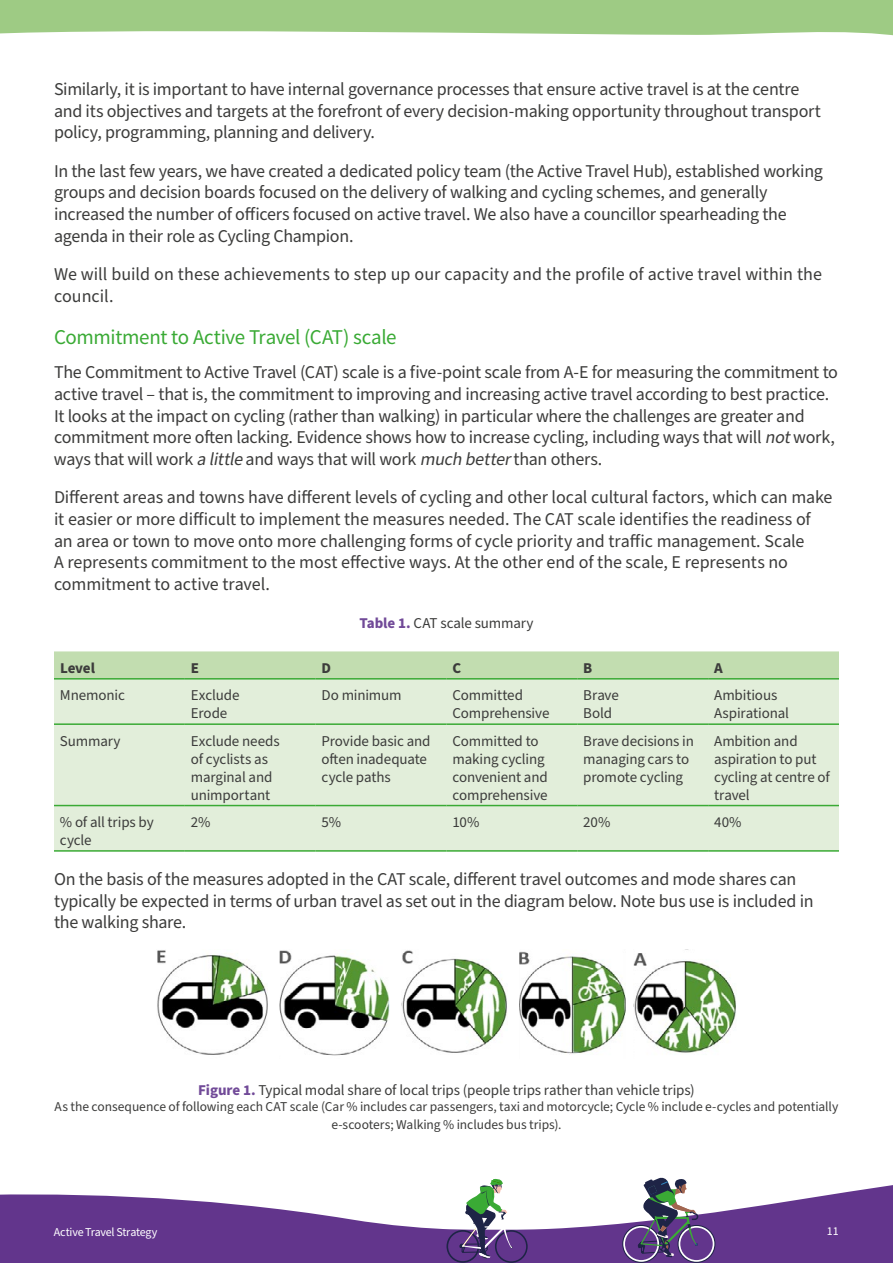
<style>
.page{position:relative;width:893px;height:1263px;background:#fff}
.page>*{position:absolute;margin:0;border:0;box-sizing:border-box;transform-origin:0 0}
.t1{font:21px "Source Sans Variable";letter-spacing:-.02em;color:#3aaa35}
.body_text{font:18px/21.6px "Source Sans Pro";letter-spacing:-.015em;color:#3c3c3b}
.body_text-2{font:18px/21.6px "Source Sans Pro";letter-spacing:.005em;color:#3c3c3b}
.body_text-3{font:15px/18px "Source Sans Pro";letter-spacing:-.01em;color:#3c3c3b}
.body_text-4{font:700 15px "Source Sans Pro";letter-spacing:-.01em;color:#3c3c3b}
.body_text-5{font:13.5px/18px "Source Sans Pro";letter-spacing:-.005em;color:#3c3c3b;text-align:center}
.t2{font:12px "Source Sans Pro";letter-spacing:-.015em;color:#fff}
.s1{font-style:italic}
.s2{font-weight:700;color:#714a98}
</style>
<div class="page">
<svg style="left:0;top:4px;width:893px;height:32px;background:#a7d090"></svg>
<svg style="left:0;top:1177px;width:893px;height:86px;fill:#62358c"></svg>
<svg style="left:446px;top:1179px;width:82px;height:84px"></svg>
<svg style="left:622px;top:1178px;width:93px;height:85px"></svg>
<div style="left:54px;top:651px;width:785px;height:27px;background:#c2ddb0"></div>
<div style="left:54px;top:679px;width:785px;height:171px;background:#e2eeda"></div>
<hr style="left:54px;top:678px;width:131px;height:1px;background:#3aaa35">
<hr style="left:185px;top:678px;width:131px;height:1px;background:#3aaa35">
<hr style="left:316px;top:678px;width:130px;height:1px;background:#3aaa35">
<hr style="left:446px;top:678px;width:131px;height:1px;background:#3aaa35">
<hr style="left:577px;top:678px;width:131px;height:1px;background:#3aaa35">
<hr style="left:708px;top:678px;width:131px;height:1px;background:#3aaa35">
<hr style="left:54px;top:723px;width:131px;height:2px;background:#3aaa35">
<hr style="left:185px;top:723px;width:131px;height:2px;background:#3aaa35">
<hr style="left:316px;top:723px;width:130px;height:2px;background:#3aaa35">
<hr style="left:446px;top:723px;width:131px;height:2px;background:#3aaa35">
<hr style="left:577px;top:723px;width:131px;height:2px;background:#3aaa35">
<hr style="left:708px;top:723px;width:131px;height:2px;background:#3aaa35">
<hr style="left:54px;top:805px;width:131px;height:1px;background:#3aaa35">
<hr style="left:185px;top:805px;width:131px;height:1px;background:#3aaa35">
<hr style="left:316px;top:805px;width:130px;height:1px;background:#3aaa35">
<hr style="left:446px;top:805px;width:131px;height:1px;background:#3aaa35">
<hr style="left:577px;top:805px;width:131px;height:1px;background:#3aaa35">
<hr style="left:708px;top:805px;width:131px;height:1px;background:#3aaa35">
<hr style="left:54px;top:850px;width:131px;height:2px;background:#3aaa35">
<hr style="left:185px;top:850px;width:131px;height:2px;background:#3aaa35">
<hr style="left:316px;top:850px;width:130px;height:2px;background:#3aaa35">
<hr style="left:446px;top:850px;width:131px;height:2px;background:#3aaa35">
<hr style="left:577px;top:850px;width:131px;height:2px;background:#3aaa35">
<hr style="left:708px;top:850px;width:131px;height:2px;background:#3aaa35">
<img style="left:157px;top:949px;width:579px;height:107px">
<div style="left:269px;top:949px;width:10px;height:123px;background:#fff"></div>
<div style="left:390px;top:949px;width:11px;height:123px;background:#fff"></div>
<div style="left:509px;top:949px;width:10px;height:123px;background:#fff"></div>
<div style="left:626px;top:949px;width:6px;height:123px;background:#fff"></div>
<p class="body_text" style="left:54px;top:79px;width:768px">Similarly, it is important to have internal governance processes that ensure active travel is at the centre and its objectives and targets at the forefront of every decision-making opportunity throughout transport policy, programming, planning and delivery.</p>
<p class="body_text" style="left:54px;top:161px;width:770px">In the last few years, we have created a dedicated policy team (the Active Travel Hub), established working groups and decision boards focused on the delivery of walking and cycling schemes, and generally increased the number of officers focused on active travel. We also have a councillor spearheading the agenda in their role as Cycling Champion.</p>
<p class="body_text-2" style="left:54px;top:264px;width:770px">We will build on these achievements to step up our capacity and the profile of active travel within the council.</p>
<h3 class="t1" style="left:54px;top:324px;width:344px">Commitment to Active Travel (CAT) scale</h3>
<p class="body_text" style="left:54px;top:362px;width:785px">The Commitment to Active Travel (CAT) scale is a five-point scale from A-E for measuring the commitment to active travel – that is, the commitment to improving and increasing active travel according to best practice.<br>It looks at the impact on cycling (rather than walking) in particular where the challenges are greater and commitment more often lacking. Evidence shows how to increase cycling, including ways that will <span class="s1">not</span>work, ways that will work <span class="s1">a little</span> and ways that will work <span class="s1">much better</span>than others.</p>
<p class="body_text" style="left:54px;top:487px;width:780px">Different areas and towns have different levels of cycling and other local cultural factors, which can make it easier or more difficult to implement the measures needed. The CAT scale identifies the readiness of an area or town to move onto more challenging forms of cycle priority and traffic management. Scale<br>A represents commitment to the most effective ways. At the other end of the scale, E represents no commitment to active travel.</p>
<p class="body_text-3" style="left:359px;top:615px;width:176px"><span class="s2">Table 1.</span> CAT scale summary</p>
<p class="body_text-4" style="left:60px;top:658px;width:37px">Level</p>
<p class="body_text-4" style="left:191px;top:658px;width:10px">E</p>
<p class="body_text-4" style="left:322px;top:658px;width:11px">D</p>
<p class="body_text-4" style="left:452px;top:658px;width:10px">C</p>
<p class="body_text-4" style="left:583px;top:658px;width:11px">B</p>
<p class="body_text-4" style="left:714px;top:658px;width:10px">A</p>
<p class="body_text-3" style="left:60px;top:687px;width:67px">Mnemonic</p>
<p class="body_text-3" style="left:191px;top:687px;width:50px">Exclude<br>Erode</p>
<p class="body_text-3" style="left:322px;top:687px;width:82px">Do minimum</p>
<p class="body_text-3" style="left:452px;top:687px;width:99px">Committed<br>Comprehensive</p>
<p class="body_text-3" style="left:583px;top:687px;width:37px">Brave<br>Bold</p>
<p class="body_text-3" style="left:714px;top:687px;width:76px">Ambitious<br>Aspirational</p>
<p class="body_text-3" style="left:60px;top:732px;width:62px">Summary</p>
<p class="body_text-3" style="left:191px;top:732px;width:90px">Exclude needs of cyclists as marginal and unimportant</p>
<p class="body_text-3" style="left:322px;top:732px;width:110px">Provide basic and often inadequate cycle paths</p>
<p class="body_text-3" style="left:452px;top:732px;width:97px">Committed to making cycling convenient and comprehensive</p>
<p class="body_text-3" style="left:583px;top:732px;width:112px">Brave decisions in managing cars to promote cycling</p>
<p class="body_text-3" style="left:714px;top:732px;width:117px">Ambition and aspiration to put cycling at centre of travel</p>
<p class="body_text-3" style="left:60px;top:813px;width:95px">% of all trips by cycle</p>
<p class="body_text-3" style="left:191px;top:813px;width:21px">2%</p>
<p class="body_text-3" style="left:322px;top:813px;width:21px">5%</p>
<p class="body_text-3" style="left:452px;top:813px;width:28px">10%</p>
<p class="body_text-3" style="left:583px;top:813px;width:29px">20%</p>
<p class="body_text-3" style="left:714px;top:813px;width:29px">40%</p>
<p class="body_text" style="left:54px;top:869px;width:761px">On the basis of the measures adopted in the CAT scale, different travel outcomes and mode shares can typically be expected in terms of urban travel as set out in the diagram below. Note bus use is included in the walking share.</p>
<p class="body_text-3" style="left:198px;top:1081px;width:498px"><span class="s2">Figure 1.</span> Typical modal share of local trips (people trips rather than vehicle trips)</p>
<p class="body_text-5" style="left:55px;top:1098px;width:785px">As the consequence of following each CAT scale (Car % includes car passengers, taxi and motorcycle; Cycle % include e-cycles and potentially e-scooters; Walking % includes bus trips).</p>
<p class="t2" style="left:54px;top:1224px;width:105px">Active Travel Strategy</p>
<p class="t2" style="left:827px;top:1223px;width:13px">11</p>
</div>
